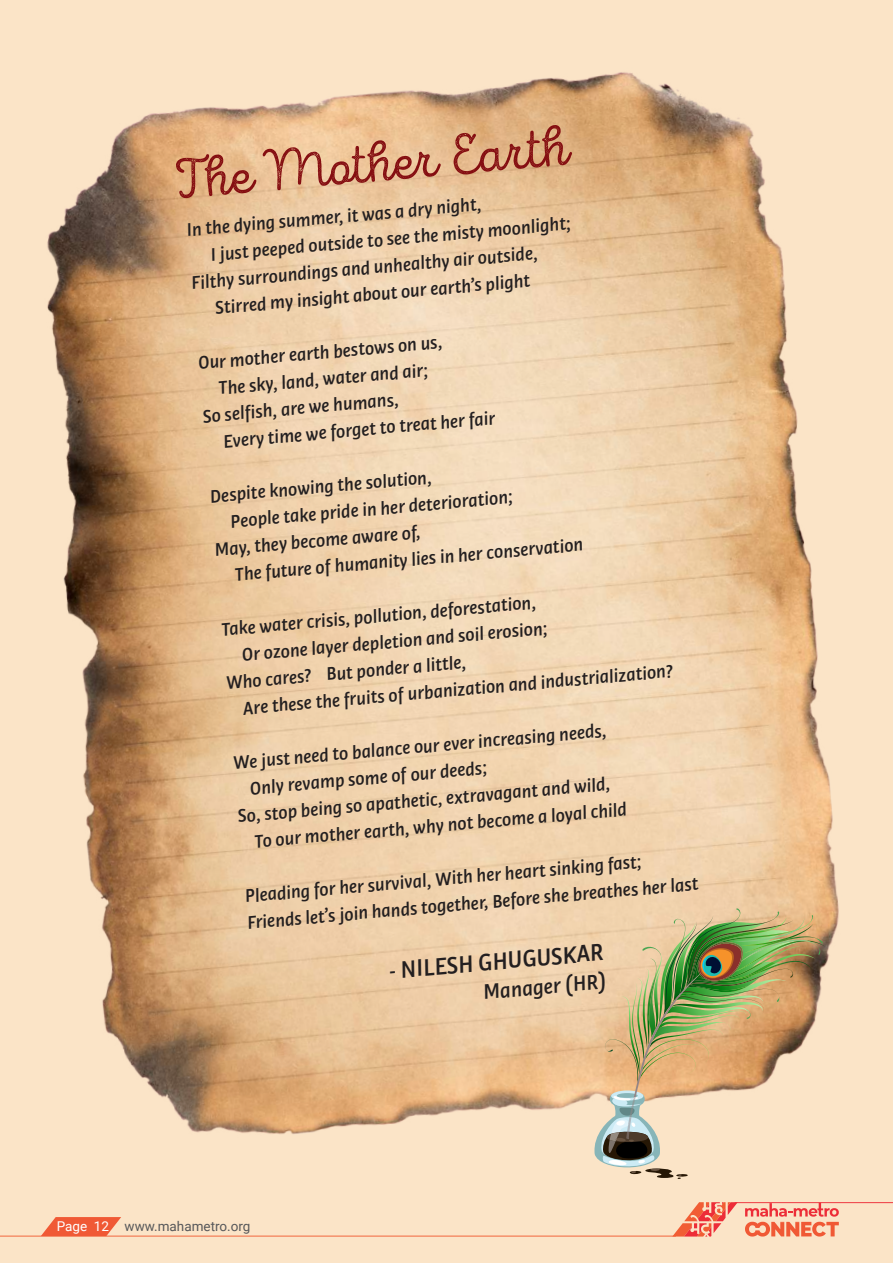
<style>
.page{position:relative;width:893px;height:1263px;background:#fbe4c7}
.page>*{position:absolute;margin:0;border:0;box-sizing:border-box;transform-origin:0 0}
.t1{font:57px "Intro Script R H2 Base";color:#850e11}
.t2{font:italic 500 25.5px "Bulo";color:#231f20}
.t3{font:italic 500 22.5px "Bulo";color:#231f20}
.t4{font:italic 500 19.5px/26.7px "Bulo";color:#231f20}
.t5{font:13.5px "Roboto";color:#57585a}
.t6{font:13.5px "Roboto";color:#fff}
</style>
<div class="page">
<img style="left:47px;top:72px;width:792px;height:1062px">
<svg style="left:673px;top:1202px;width:65px;height:34px"></svg>
<svg style="left:745px;top:1203px;width:94px;height:13px"></svg>
<svg style="left:745px;top:1222px;width:94px;height:14px"></svg>
<hr style="left:735px;top:1202px;width:158px;height:1px;background:#ed2d38">
<hr style="left:0;top:1235px;width:676px;height:1px;background:#f15d34">
<svg style="left:41px;top:1217px;width:80px;height:19px"></svg>
<img style="left:592px;top:908px;width:231px;height:271px">
<h1 class="t1" style="left:169px;top:148px;width:398px;rotate:-5deg">The Mother Earth</h1>
<p class="t4" style="left:185px;top:216px;width:297px;rotate:-5deg">In the dying summer, it was a dry night,</p>
<p class="t4" style="left:209px;top:241px;width:363px;rotate:-5deg">I just peeped outside to see the misty moonlight;</p>
<p class="t4" style="left:190px;top:269px;width:349px;rotate:-5deg">Filthy surroundings and unhealthy air outside,</p>
<p class="t4" style="left:214px;top:294px;width:317px;rotate:-5deg">Stirred my insight about our earth’s plight</p>
<p class="t4" style="left:197px;top:349px;width:246px;rotate:-5deg">Our mother earth bestows on us,</p>
<p class="t4" style="left:217px;top:374px;width:212px;rotate:-5deg">The sky, land, water and air;</p>
<p class="t4" style="left:202px;top:402px;width:198px;rotate:-5deg">So selfi sh, are we humans,</p>
<p class="t4" style="left:222px;top:428px;width:274px;rotate:-5deg">Every time we forget to treat her fair</p>
<p class="t4" style="left:209px;top:482px;width:224px;rotate:-5deg">Despite knowing the solution,</p>
<p class="t4" style="left:229px;top:507px;width:285px;rotate:-5deg">People take pride in her deterioration;</p>
<p class="t4" style="left:213px;top:536px;width:208px;rotate:-5deg">May, they become aware of,</p>
<p class="t4" style="left:234px;top:561px;width:351px;rotate:-5deg">The future of humanity lies in her conservation</p>
<p class="t4" style="left:220px;top:616px;width:317px;rotate:-5deg">Take water crisis, pollution, deforestation,</p>
<p class="t4" style="left:241px;top:641px;width:308px;rotate:-5deg">Or ozone layer depletion and soil erosion;</p>
<p class="t4" style="left:225px;top:669px;width:242px;rotate:-5deg">Who cares? But ponder a little,</p>
<p class="t4" style="left:242px;top:694px;width:433px;rotate:-5deg">Are these the fruits of urbanization and industrialization?</p>
<p class="t4" style="left:232px;top:749px;width:376px;rotate:-5deg">We just need to balance our ever increasing needs,</p>
<p class="t4" style="left:249px;top:774px;width:239px;rotate:-5deg">Only revamp some of our deeds;</p>
<p class="t4" style="left:237px;top:802px;width:375px;rotate:-5deg">So, stop being so apathetic, extravagant and wild,</p>
<p class="t4" style="left:253px;top:828px;width:375px;rotate:-5deg">To our mother earth, why not become a loyal child</p>
<p class="t4" style="left:244px;top:882px;width:454px;rotate:-5deg">Pleading for her survival, With her heart sinking fast;<br>Friends let’s join hands together, Before she breathes her last</p>
<p class="t6" style="left:57px;top:1216px;width:54px">Page 12</p>
<p class="t5" style="left:170px;top:1216px;width:115px">etrorailnagpur.com</p>
<p class="t5" style="left:125px;top:1216px;width:127px">www.mahametro.org</p>
<h2 class="t2" style="left:388px;top:954px;width:217px;rotate:-5deg">- NILESH GHUGUSKAR</h2>
<p class="t3" style="left:482px;top:978px;width:125px;rotate:-5deg">Manager (HR)</p>
</div>
